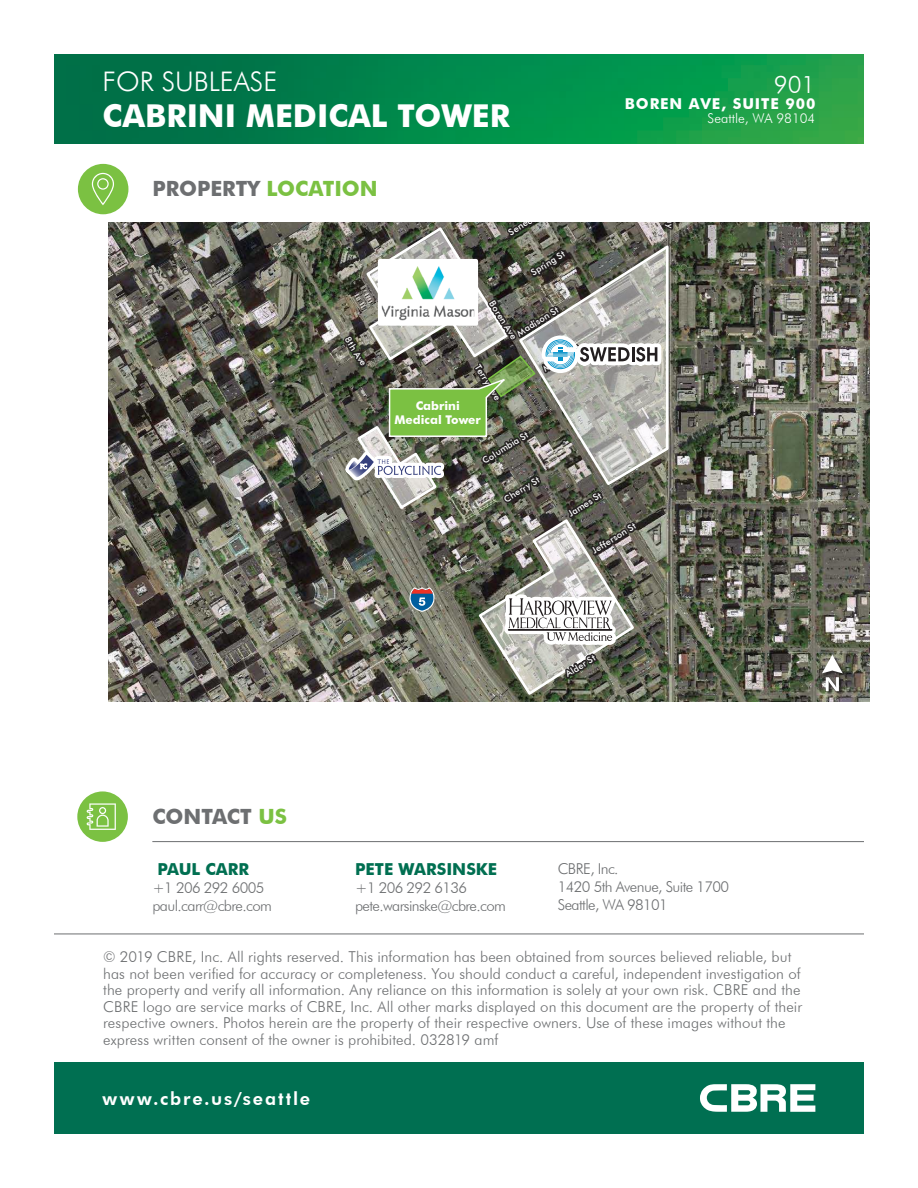
<style>
.page{position:relative;width:918px;height:1188px;background:#fff}
.page>*{position:absolute;margin:0;border:0;box-sizing:border-box;transform-origin:0 0}
.t1{font:700 31.5px "Futura BT";color:#fff}
.t2{font:300 27px "Futura BT";color:#fff}
.t3{font:300 24px "Futura BT";color:#fff}
.t4{font:700 21px "Futura BT";color:#6d6f71}
.t5{font:800 18px "Futura BT";letter-spacing:.105em;color:#fff}
.t6{font:700 16.5px "Futura BT";color:#006f51}
.t7{font:300 15px/16.5px "Futura BT";letter-spacing:.005em;color:#6d6f71}
.t8{font:300 15px/18px "Futura BT";letter-spacing:-.04em;color:#6d6f71}
.t9{font:700 15px "Futura BT";letter-spacing:.06em;color:#fff}
.t10{font:300 13.5px "Futura BT";color:#fff}
.t11{font:700 12px/13.5px "Futura BT";color:#fff;text-align:center}
.t12{font:500 9.15px "Futura BT";color:#fff}
.s1{color:#7bc142}
</style>
<div class="page">
<img style="left:108px;top:222px;width:761px;height:480px">
<div style="left:54px;top:1062px;width:810px;height:72px;background:#006f51"></div>
<hr style="left:54px;top:934px;width:810px;height:1px;background:#6d6f71">
<hr style="left:152px;top:841px;width:712px;height:1px;background:#6d6f71">
<div style="left:77px;top:791px;width:51px;height:51px;background:#7bc142;border-radius:50%"></div>
<svg style="left:87px;top:803px;width:29px;height:27px"></svg>
<svg style="left:700px;top:1084px;width:115px;height:28px"></svg>
<img style="left:54px;top:54px;width:810px;height:90px">
<div style="left:822px;top:655px;width:25px;height:40px;background:#231f20;opacity:.75"></div>
<svg style="left:822px;top:655px;width:21px;height:36px"></svg>
<div style="left:78px;top:164px;width:50px;height:50px;background:#7bc142;border-radius:50%"></div>
<svg style="left:92px;top:173px;width:22px;height:32px"></svg>
<img style="left:340px;top:222px;width:337px;height:480px">
<h2 class="t2" style="left:103px;top:65px;width:176px">FOR SUBLEASE</h2>
<h1 class="t1" style="left:103px;top:97px;width:409px">CABRINI MEDICAL TOWER</h1>
<h3 class="t4" style="left:152px;top:176px;width:227px">PROPERTY <span class="s1">LOCATION</span></h3>
<p class="t12" style="left:352px;top:335px;width:34px;rotate:58deg">8th Ave</p>
<p class="t12" style="left:506px;top:228px;width:43px;rotate:-32deg">Seneca St</p>
<p class="t12" style="left:529px;top:269px;width:40px;rotate:-32deg">Spring St</p>
<p class="t12" style="left:496px;top:298px;width:45px;rotate:58deg">Boren Ave</p>
<p class="t12" style="left:515px;top:329px;width:49px;rotate:-32deg">Madison St</p>
<p class="t12" style="left:482px;top:362px;width:41px;rotate:58deg">Terry Ave</p>
<p class="t12" style="left:444px;top:390px;width:34px;rotate:58deg">9th Ave</p>
<p class="t11" style="left:395px;top:399px;width:88px">Cabrini<br>Medical Tower</p>
<h3 class="t3" style="left:774px;top:70px;width:43px">901</h3>
<p class="t9" style="left:625px;top:95px;width:192px">BOREN AVE, SUITE 900</p>
<p class="t10" style="left:708px;top:110px;width:109px">Seattle, WA 98104</p>
<h3 class="t4" style="left:152px;top:803px;width:136px">CONTACT <span class="s1">US</span></h3>
<p class="t6" style="left:158px;top:859px;width:93px">PAUL CARR</p>
<p class="t8" style="left:152px;top:878px;width:121px">+1 206 292 6005 paul.carr@cbre.com</p>
<p class="t12" style="left:480px;top:457px;width:54px;rotate:-32deg">Columbia St</p>
<p class="t12" style="left:502px;top:495px;width:41px;rotate:-32deg">Cherry St</p>
<p class="t12" style="left:566px;top:509px;width:39px;rotate:-32deg">James St</p>
<p class="t12" style="left:590px;top:547px;width:51px;rotate:-32deg">Jefferson St</p>
<p class="t12" style="left:563px;top:670px;width:35px;rotate:-32deg">Alder St</p>
<p class="t6" style="left:355px;top:859px;width:144px">PETE WARSINSKE</p>
<p class="t8" style="left:355px;top:878px;width:152px">+1 206 292 6136 pete.warsinske@cbre.com</p>
<p class="t8" style="left:558px;top:859px;width:173px">CBRE, Inc.<br>1420 5th Avenue, Suite 1700<br>Seattle, WA 98101</p>
<p class="t7" style="left:103px;top:949px;width:700px">© 2019 CBRE, Inc. All rights reserved. This information has been obtained from sources believed reliable, but has not been verified for accuracy or completeness. You should conduct a careful, independent investigation of the property and verify all information. Any reliance on this information is solely at your own risk. CBRE and the CBRE logo are service marks of CBRE, Inc. All other marks displayed on this document are the property of their respective owners. Photos herein are the property of their respective owners. Use of these images without the express written consent of the owner is prohibited. 032819 amf</p>
<p class="t5" style="left:103px;top:1088px;width:209px">www.cbre.us/seattle</p>
</div>
